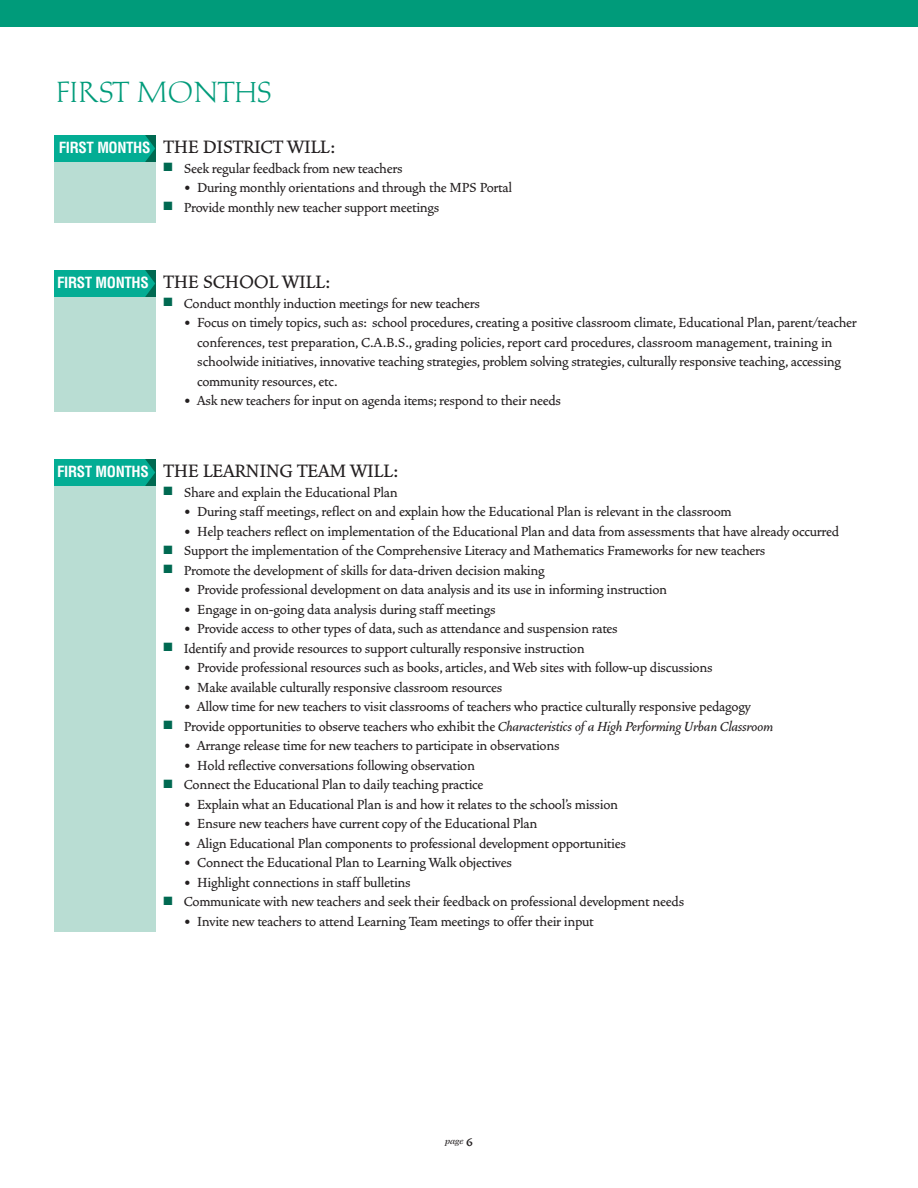
<style>
.page{position:relative;width:918px;height:1188px;background:#fff}
.page>*{position:absolute;margin:0;border:0;box-sizing:border-box;transform-origin:0 0}
.t1{font:30px "Michelangelo";letter-spacing:-.02em;color:#009b7a}
.t2{font:500 22.5px "Vendetta";letter-spacing:-.015em;color:#231f20}
.t3{font:500 16.5px/19.5px "Vendetta";letter-spacing:-.015em;color:#231f20}
.t4{font:700 condensed 15px "Helvetica";letter-spacing:-.025em;color:#fff}
.t5{font:italic 500 9px "Veljovic";color:#231f20}
.s1{color:#006951}
.s2{font-style:italic}
.s3{font-family:"Vendetta Bold Lining Figs";font-weight:400;font-style:normal;font-size:13.5px}
</style>
<div class="page">
<div style="left:0;top:0;width:918px;height:27px;background:#009b7a"></div>
<div style="left:54px;top:270px;width:101px;height:142px;background:#b9ddd3"></div>
<div style="left:54px;top:270px;width:101px;height:27px;background:#03ad94"></div>
<div style="left:54px;top:459px;width:101px;height:473px;background:#b9ddd3"></div>
<div style="left:54px;top:459px;width:101px;height:27px;background:#03ad94"></div>
<div style="left:54px;top:135px;width:101px;height:88px;background:#b9ddd3"></div>
<div style="left:54px;top:135px;width:101px;height:27px;background:#03ad94"></div>
<h1 class="t1" style="left:56px;top:75px;width:217px">FIRST MONTHS</h1>
<p class="t4" style="left:59px;top:142px;width:93px">FIRST MONTHS</p>
<h2 class="t2" style="left:163px;top:137px;width:173px">THE DISTRICT WILL:</h2>
<p class="t3" style="left:163px;top:159px;width:241px"><span class="s1">■</span> Seek regular feedback from new teachers</p>
<p class="t3" style="left:184px;top:179px;width:330px">• During monthly orientations and through the MPS Portal</p>
<p class="t3" style="left:163px;top:198px;width:278px"><span class="s1">■</span> Provide monthly new teacher support meetings</p>
<p class="t4" style="left:57px;top:277px;width:93px">FIRST MONTHS</p>
<h2 class="t2" style="left:163px;top:272px;width:168px">THE SCHOOL WILL:</h2>
<p class="t3" style="left:163px;top:294px;width:318px"><span class="s1">■</span> Conduct monthly induction meetings for new teachers</p>
<p class="t3" style="left:197px;top:314px;width:661px;text-indent:-14px">• Focus on timely topics, such as: school procedures, creating a positive classroom climate, Educational Plan, parent/teacher conferences, test preparation, C.A.B.S., grading policies, report card procedures, classroom management, training in schoolwide initiatives, innovative teaching strategies, problem solving strategies, culturally responsive teaching, accessing community resources, etc.</p>
<p class="t3" style="left:184px;top:392px;width:379px">• Ask new teachers for input on agenda items; respond to their needs</p>
<p class="t4" style="left:57px;top:466px;width:93px">FIRST MONTHS</p>
<h2 class="t2" style="left:163px;top:461px;width:236px">THE LEARNING TEAM WILL:</h2>
<p class="t3" style="left:163px;top:483px;width:236px"><span class="s1">■</span> Share and explain the Educational Plan</p>
<p class="t3" style="left:184px;top:503px;width:549px">• During staff meetings, reflect on and explain how the Educational Plan is relevant in the classroom</p>
<p class="t3" style="left:184px;top:522px;width:657px">• Help teachers reflect on implementation of the Educational Plan and data from assessments that have already occurred</p>
<p class="t3" style="left:163px;top:542px;width:604px"><span class="s1">■</span> Support the implementation of the Comprehensive Literacy and Mathematics Frameworks for new teachers</p>
<p class="t3" style="left:163px;top:561px;width:383px"><span class="s1">■</span> Promote the development of skills for data-driven decision making</p>
<p class="t3" style="left:184px;top:581px;width:485px">• Provide professional development on data analysis and its use in informing instruction</p>
<p class="t3" style="left:184px;top:600px;width:314px">• Engage in on-going data analysis during staff meetings</p>
<p class="t3" style="left:184px;top:620px;width:436px">• Provide access to other types of data, such as attendance and suspension rates</p>
<p class="t3" style="left:163px;top:639px;width:423px"><span class="s1">■</span> Identify and provide resources to support culturally responsive instruction</p>
<p class="t3" style="left:184px;top:659px;width:531px">• Provide professional resources such as books, articles, and Web sites with follow-up discussions</p>
<p class="t3" style="left:184px;top:678px;width:320px">• Make available culturally responsive classroom resources</p>
<p class="t3" style="left:184px;top:698px;width:569px">• Allow time for new teachers to visit classrooms of teachers who practice culturally responsive pedagogy</p>
<p class="t3" style="left:163px;top:717px;width:612px"><span class="s1">■</span> Provide opportunities to observe teachers who exhibit the <span class="s2">Characteristics of a High Performing Urban Classroom</span></p>
<p class="t3" style="left:184px;top:737px;width:378px">• Arrange release time for new teachers to participate in observations</p>
<p class="t3" style="left:184px;top:756px;width:293px">• Hold reflective conversations following observation</p>
<p class="t3" style="left:163px;top:776px;width:322px"><span class="s1">■</span> Connect the Educational Plan to daily teaching practice</p>
<p class="t3" style="left:184px;top:795px;width:436px">• Explain what an Educational Plan is and how it relates to the school’s mission</p>
<p class="t3" style="left:184px;top:815px;width:355px">• Ensure new teachers have current copy of the Educational Plan</p>
<p class="t3" style="left:184px;top:834px;width:444px">• Align Educational Plan components to professional development opportunities</p>
<p class="t3" style="left:184px;top:854px;width:330px">• Connect the Educational Plan to Learning Walk objectives</p>
<p class="t3" style="left:184px;top:873px;width:229px">• Highlight connections in staff bulletins</p>
<p class="t3" style="left:163px;top:893px;width:522px"><span class="s1">■</span> Communicate with new teachers and seek their feedback on professional development needs</p>
<p class="t3" style="left:184px;top:912px;width:412px">• Invite new teachers to attend Learning Team meetings to offer their input</p>
<p class="t5" style="left:445px;top:1138px;width:29px">page <span class="s3">6</span></p>
</div>
